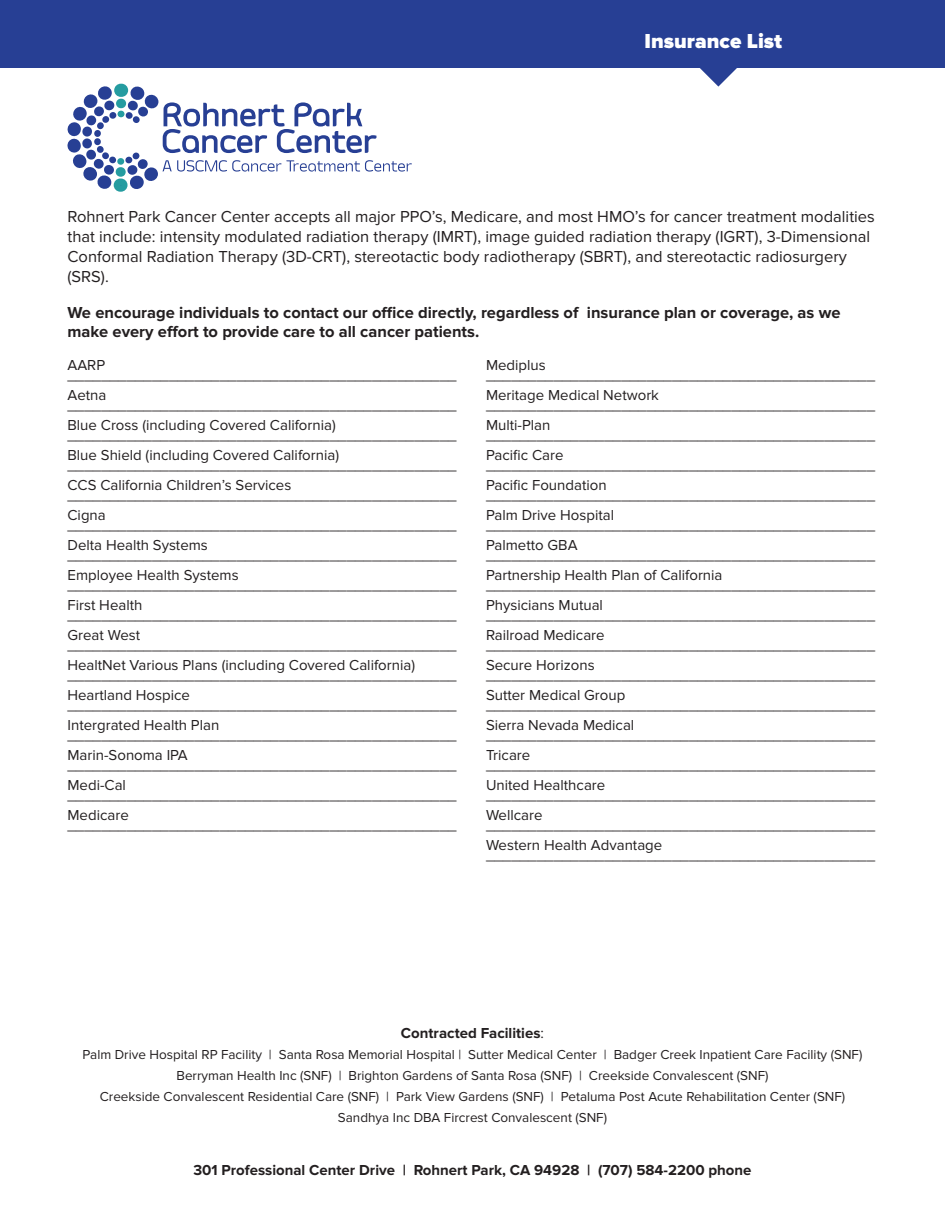
<style>
.page{position:relative;width:945px;height:1215px;background:#fff}
.page>*{position:absolute;margin:0;border:0;box-sizing:border-box;transform-origin:0 0}
.t1{font:900 21px "Proxima Nova";color:#fff}
.t2{font:16.5px/19.8px "Proxima Nova";color:#231f20}
.t3{font:700 16.5px/19.8px "Proxima Nova";color:#231f20}
.t4{font:15px/19.5px "Proxima Nova";color:#231f20}
.t5{font:700 15px "Proxima Nova";color:#231f20}
.t6{font:13.5px/21px "Proxima Nova";color:#231f20;text-align:center}
.s1{font-weight:400}
</style>
<div class="page">
<div style="left:0;top:0;width:945px;height:68px;background:#273f94"></div>
<svg style="left:700px;top:68px;width:37px;height:19px"></svg>
<svg style="left:67px;top:84px;width:345px;height:108px"></svg>
<h1 class="t1" style="left:645px;top:29px;width:139px">Insurance List</h1>
<p class="t2" style="left:68px;top:207px;width:809px">Rohnert Park Cancer Center accepts all major PPO’s, Medicare, and most HMO’s for cancer treatment modalities that include: intensity modulated radiation therapy (IMRT), image guided radiation therapy (IGRT), 3-Dimensional Conformal Radiation Therapy (3D-CRT), stereotactic body radiotherapy (SBRT), and stereotactic radiosurgery (SRS).</p>
<p class="t3" style="left:68px;top:303px;width:774px">We encourage individuals to contact our office directly, regardless of insurance plan or coverage, as we make every effort to provide care to all cancer patients.</p>
<p class="t4" style="left:68px;top:355px;width:39px">AARP</p>
<p class="t4" style="left:68px;top:366px;width:391px">______________________________________________<br>Aetna</p>
<p class="t4" style="left:68px;top:396px;width:391px">______________________________________________<br>Blue Cross (including Covered California)</p>
<p class="t4" style="left:68px;top:426px;width:391px">______________________________________________<br>Blue Shield (including Covered California)</p>
<p class="t4" style="left:68px;top:456px;width:391px">______________________________________________<br>CCS California Children’s Services</p>
<p class="t4" style="left:68px;top:486px;width:391px">______________________________________________<br>Cigna</p>
<p class="t4" style="left:68px;top:516px;width:391px">______________________________________________<br>Delta Health Systems</p>
<p class="t4" style="left:68px;top:546px;width:391px">______________________________________________<br>Employee Health Systems</p>
<p class="t4" style="left:68px;top:576px;width:391px">______________________________________________<br>First Health</p>
<p class="t4" style="left:68px;top:606px;width:391px">______________________________________________<br>Great West</p>
<p class="t4" style="left:68px;top:636px;width:391px">______________________________________________<br>HealtNet Various Plans (including Covered California)</p>
<p class="t4" style="left:68px;top:666px;width:391px">______________________________________________<br>Heartland Hospice</p>
<p class="t4" style="left:68px;top:696px;width:391px">______________________________________________<br>Intergrated Health Plan</p>
<p class="t4" style="left:68px;top:726px;width:391px">______________________________________________<br>Marin-Sonoma IPA</p>
<p class="t4" style="left:68px;top:756px;width:391px">______________________________________________<br>Medi-Cal</p>
<p class="t4" style="left:68px;top:786px;width:391px">______________________________________________<br>Medicare</p>
<p class="t4" style="left:68px;top:816px;width:391px">______________________________________________</p>
<p class="t4" style="left:486px;top:355px;width:61px">Mediplus</p>
<p class="t4" style="left:486px;top:366px;width:391px">______________________________________________<br>Meritage Medical Network</p>
<p class="t4" style="left:486px;top:396px;width:391px">______________________________________________<br>Multi-Plan</p>
<p class="t4" style="left:486px;top:426px;width:391px">______________________________________________<br>Pacific Care</p>
<p class="t4" style="left:486px;top:456px;width:391px">______________________________________________<br>Pacific Foundation</p>
<p class="t4" style="left:486px;top:486px;width:391px">______________________________________________<br>Palm Drive Hospital</p>
<p class="t4" style="left:486px;top:516px;width:391px">______________________________________________<br>Palmetto GBA</p>
<p class="t4" style="left:486px;top:546px;width:391px">______________________________________________<br>Partnership Health Plan of California</p>
<p class="t4" style="left:486px;top:576px;width:391px">______________________________________________<br>Physicians Mutual</p>
<p class="t4" style="left:486px;top:606px;width:391px">______________________________________________<br>Railroad Medicare</p>
<p class="t4" style="left:486px;top:636px;width:391px">______________________________________________<br>Secure Horizons</p>
<p class="t4" style="left:486px;top:666px;width:391px">______________________________________________<br>Sutter Medical Group</p>
<p class="t4" style="left:486px;top:696px;width:391px">______________________________________________<br>Sierra Nevada Medical</p>
<p class="t4" style="left:486px;top:726px;width:391px">______________________________________________<br>Tricare</p>
<p class="t4" style="left:486px;top:756px;width:391px">______________________________________________<br>United Healthcare</p>
<p class="t4" style="left:486px;top:786px;width:391px">______________________________________________<br>Wellcare</p>
<p class="t4" style="left:486px;top:816px;width:391px">______________________________________________<br>Western Health Advantage</p>
<p class="t4" style="left:486px;top:846px;width:391px">______________________________________________</p>
<p class="t5" style="left:401px;top:1025px;width:145px">Contracted Facilities<span class="s1">:</span></p>
<p class="t6" style="left:83px;top:1045px;width:781px">Palm Drive Hospital RP Facility | Santa Rosa Memorial Hospital | Sutter Medical Center | Badger Creek Inpatient Care Facility (SNF)<br>Berryman Health Inc (SNF) | Brighton Gardens of Santa Rosa (SNF) | Creekside Convalescent (SNF)<br>Creekside Convalescent Residential Care (SNF) | Park View Gardens (SNF) | Petaluma Post Acute Rehabilitation Center (SNF)<br>Sandhya Inc DBA Fircrest Convalescent (SNF)</p>
<p class="t5" style="left:193px;top:1161px;width:560px">301 Professional Center Drive | Rohnert Park, CA 94928 | (707) 584-2200 phone</p>
</div>
